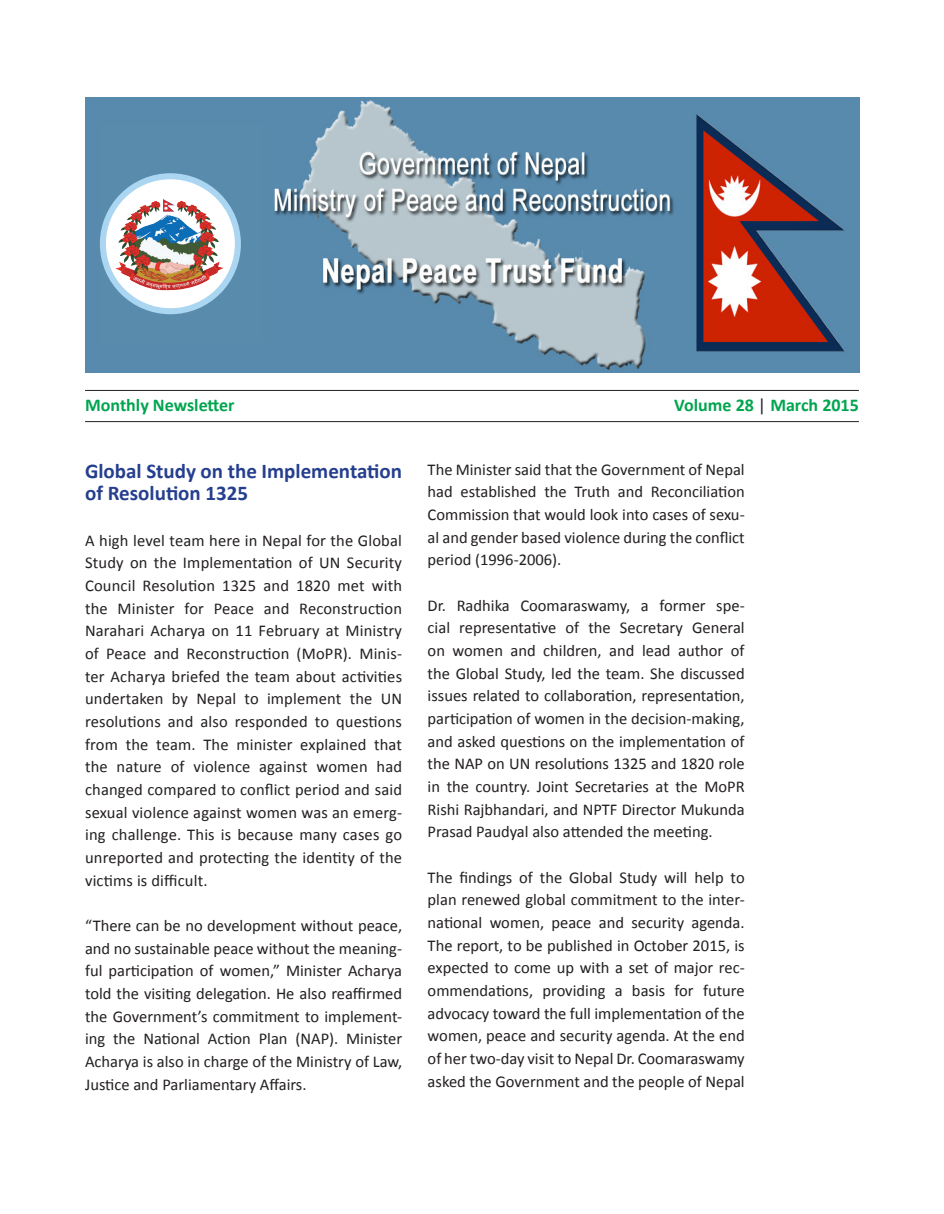
<style>
.page{position:relative;width:944px;height:1214px;background:#fff}
.page>*{position:absolute;margin:0;border:0;box-sizing:border-box;transform-origin:0 0}
._1subhead{font:700 21px/22.6px "Calibri";color:#253f8e}
.t1{font:700 18px "Calibri";color:#00a54f}
.t2{font:16.5px/22.6px "Calibri";color:#231f20;text-align:justify}
.s1{font-weight:400;color:#231f20}
</style>
<div class="page">
<img style="left:85px;top:98px;width:775px;height:275px">
<hr style="left:85px;top:421px;width:773px;height:1px;background:#231f20">
<hr style="left:85px;top:390px;width:773px;height:1px;background:#231f20">
<div style="left:100px;top:125px;width:162px;height:217px;background:#598bac"></div>
<svg style="left:103px;top:176px;width:135px;height:135px;background:#edf6fc"></svg>
<div style="left:100px;top:173px;width:141px;height:141px;border:6px solid #aad6f2;border-radius:50%"></div>
<img style="left:113px;top:193px;width:114px;height:99px">
<p class="t1" style="left:85px;top:394px;width:151px">Monthly Newsletter</p>
<p class="t1" style="left:674px;top:394px;width:186px">Volume 28 <span class="s1">|</span> March 2015</p>
<p class="_1subhead" style="left:85px;top:459px;width:318px">Global Study on the Implementation of Resolution 1325</p>
<p class="t2" style="left:85px;top:529px;width:318px">A high level team here in Nepal for the Global Study on the Implementation of UN Security Council Resolution 1325 and 1820 met with the Minister for Peace and Reconstruction Narahari Acharya on 11 February at Ministry of Peace and Reconstruction (MoPR). Minis&shy;ter Acharya briefed the team about activities undertaken by Nepal to implement the UN resolutions and also responded to questions from the team. The minister explained that the nature of violence against women had changed compared to conflict period and said sexual violence against women was an emerg&shy;ing challenge. This is because many cases go unreported and protecting the identity of the victims is difficult.</p>
<p class="t2" style="left:85px;top:914px;width:318px">“There can be no development without peace, and no sustainable peace without the meaning&shy;ful participation of women,” Minister Acharya told the visiting delegation. He also reaffirmed the Government’s commitment to implement&shy;ing the National Action Plan (NAP). Minister Acharya is also in charge of the Ministry of Law, Justice and Parliamentary Affairs.</p>
<p class="t2" style="left:427px;top:458px;width:318px">The Minister said that the Government of Nepal had established the Truth and Reconciliation Commission that would look into cases of sexu&shy;al and gender based violence during the conflict period (1996-2006).</p>
<p class="t2" style="left:427px;top:594px;width:318px">Dr. Radhika Coomaraswamy, a former spe&shy;cial representative of the Secretary General on women and children, and lead author of the Global Study, led the team. She discussed issues related to collaboration, representation, participation of women in the decision-making, and asked questions on the implementation of the NAP on UN resolutions 1325 and 1820 role in the country. Joint Secretaries at the MoPR Rishi Rajbhandari, and NPTF Director Mukunda Prasad Paudyal also attended the meeting.</p>
<p class="t2" style="left:427px;top:866px;width:318px">The findings of the Global Study will help to plan renewed global commitment to the inter&shy;national women, peace and security agenda.<br>The report, to be published in October 2015, is expected to come up with a set of major rec&shy;ommendations, providing a basis for future advocacy toward the full implementation of the women, peace and security agenda. At the end of her two-day visit to Nepal Dr. Coomaraswamy asked the Government and the people of Nepal</p>
</div>
